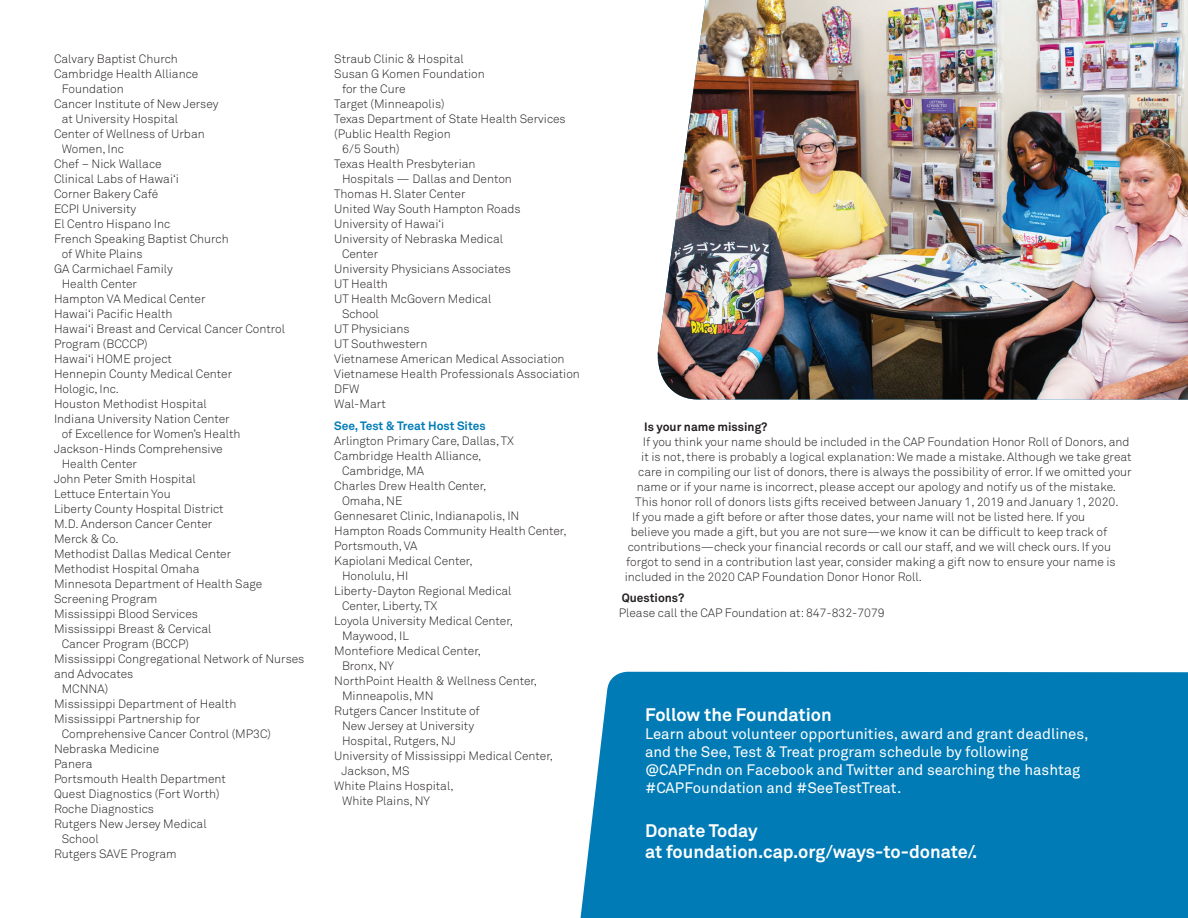
<style>
.page{position:relative;width:1188px;height:918px;background:#fff}
.page>*{position:absolute;margin:0;border:0;box-sizing:border-box;transform-origin:0 0}
.t1{font:700 18px/21.6px "Akkurat Std";color:#fff}
.t2{font:15px/18px "Akkurat Std";color:#fff}
.t3{font:300 12px "Akkurat Std";color:#231f20}
.t4{font:700 12px "Akkurat Std";color:#231f20}
.t5{font:700 12px "Akkurat Std";color:#007bb6}
</style>
<div class="page">
<div style="left:580px;top:672px;width:608px;height:246px;background:#007bb6"></div>
<img style="left:657px;top:0;width:531px;height:400px">
<p class="t3" style="left:54px;top:52px;width:125px">Calvary Baptist Church</p>
<p class="t3" style="left:54px;top:67px;width:146px">Cambridge Health Alliance</p>
<p class="t3" style="left:62px;top:82px;width:64px">Foundation</p>
<p class="t3" style="left:54px;top:97px;width:166px">Cancer Institute of New Jersey</p>
<p class="t3" style="left:62px;top:112px;width:118px">at University Hospital</p>
<p class="t3" style="left:54px;top:127px;width:152px">Center of Wellness of Urban</p>
<p class="t3" style="left:62px;top:142px;width:64px">Women, Inc</p>
<p class="t3" style="left:54px;top:157px;width:109px">Chef – Nick Wallace</p>
<p class="t3" style="left:54px;top:172px;width:127px">Clinical Labs of Hawai‘i</p>
<p class="t3" style="left:54px;top:187px;width:106px">Corner Bakery Café</p>
<p class="t3" style="left:54px;top:202px;width:84px">ECPI University</p>
<p class="t3" style="left:54px;top:217px;width:118px">El Centro Hispano Inc</p>
<p class="t3" style="left:54px;top:232px;width:176px">French Speaking Baptist Church</p>
<p class="t3" style="left:62px;top:247px;width:82px">of White Plains</p>
<p class="t3" style="left:54px;top:262px;width:120px">GA Carmichael Family</p>
<p class="t3" style="left:62px;top:277px;width:77px">Health Center</p>
<p class="t3" style="left:54px;top:292px;width:153px">Hampton VA Medical Center</p>
<p class="t3" style="left:54px;top:307px;width:120px">Hawai‘i Pacific Health</p>
<p class="t3" style="left:54px;top:322px;width:233px">Hawai‘i Breast and Cervical Cancer Control</p>
<p class="t3" style="left:54px;top:337px;width:95px">Program (BCCCP)</p>
<p class="t3" style="left:54px;top:352px;width:119px">Hawai‘i HOME project</p>
<p class="t3" style="left:54px;top:367px;width:180px">Hennepin County Medical Center</p>
<p class="t3" style="left:54px;top:382px;width:66px">Hologic, Inc.</p>
<p class="t3" style="left:54px;top:397px;width:154px">Houston Methodist Hospital</p>
<p class="t3" style="left:54px;top:412px;width:177px">Indiana University Nation Center</p>
<p class="t3" style="left:62px;top:427px;width:180px">of Excellence for Women’s Health</p>
<p class="t3" style="left:54px;top:442px;width:170px">Jackson-Hinds Comprehensive</p>
<p class="t3" style="left:62px;top:457px;width:77px">Health Center</p>
<p class="t3" style="left:54px;top:472px;width:143px">John Peter Smith Hospital</p>
<p class="t3" style="left:54px;top:487px;width:118px">Lettuce Entertain You</p>
<p class="t3" style="left:54px;top:502px;width:171px">Liberty County Hospital District</p>
<p class="t3" style="left:54px;top:517px;width:160px">M.D. Anderson Cancer Center</p>
<p class="t3" style="left:54px;top:532px;width:66px">Merck &amp; Co.</p>
<p class="t3" style="left:54px;top:547px;width:179px">Methodist Dallas Medical Center</p>
<p class="t3" style="left:54px;top:562px;width:147px">Methodist Hospital Omaha</p>
<p class="t3" style="left:54px;top:577px;width:210px">Minnesota Department of Health Sage</p>
<p class="t3" style="left:54px;top:592px;width:105px">Screening Program</p>
<p class="t3" style="left:54px;top:607px;width:146px">Mississippi Blood Services</p>
<p class="t3" style="left:54px;top:622px;width:159px">Mississippi Breast &amp; Cervical</p>
<p class="t3" style="left:62px;top:637px;width:129px">Cancer Program (BCCP)</p>
<p class="t3" style="left:54px;top:652px;width:252px">Mississippi Congregational Network of Nurses</p>
<p class="t3" style="left:54px;top:667px;width:81px">and Advocates</p>
<p class="t3" style="left:62px;top:682px;width:48px">MCNNA)</p>
<p class="t3" style="left:54px;top:697px;width:184px">Mississippi Department of Health</p>
<p class="t3" style="left:54px;top:712px;width:148px">Mississippi Partnership for</p>
<p class="t3" style="left:62px;top:727px;width:211px">Comprehensive Cancer Control (MP3C)</p>
<p class="t3" style="left:54px;top:742px;width:107px">Nebraska Medicine</p>
<p class="t3" style="left:54px;top:757px;width:40px">Panera</p>
<p class="t3" style="left:54px;top:772px;width:174px">Portsmouth Health Department</p>
<p class="t3" style="left:54px;top:787px;width:167px">Quest Diagnostics (Fort Worth)</p>
<p class="t3" style="left:54px;top:802px;width:102px">Roche Diagnostics</p>
<p class="t3" style="left:54px;top:817px;width:154px">Rutgers New Jersey Medical</p>
<p class="t3" style="left:62px;top:832px;width:38px">School</p>
<p class="t3" style="left:54px;top:847px;width:124px">Rutgers SAVE Program</p>
<p class="t3" style="left:334px;top:52px;width:131px">Straub Clinic &amp; Hospital</p>
<p class="t3" style="left:334px;top:67px;width:152px">Susan G Komen Foundation</p>
<p class="t3" style="left:342px;top:82px;width:65px">for the Cure</p>
<p class="t3" style="left:334px;top:97px;width:112px">Target (Minneapolis)</p>
<p class="t3" style="left:334px;top:112px;width:233px">Texas Department of State Health Services</p>
<p class="t3" style="left:334px;top:127px;width:118px">(Public Health Region</p>
<p class="t3" style="left:342px;top:142px;width:59px">6/5 South)</p>
<p class="t3" style="left:334px;top:157px;width:143px">Texas Health Presbyterian</p>
<p class="t3" style="left:342px;top:172px;width:171px">Hospitals — Dallas and Denton</p>
<p class="t3" style="left:334px;top:187px;width:133px">Thomas H. Slater Center</p>
<p class="t3" style="left:334px;top:202px;width:188px">United Way South Hampton Roads</p>
<p class="t3" style="left:334px;top:217px;width:112px">University of Hawai‘i</p>
<p class="t3" style="left:334px;top:232px;width:170px">University of Nebraska Medical</p>
<p class="t3" style="left:342px;top:247px;width:38px">Center</p>
<p class="t3" style="left:334px;top:262px;width:178px">University Physicians Associates</p>
<p class="t3" style="left:334px;top:277px;width:55px">UT Health</p>
<p class="t3" style="left:334px;top:292px;width:159px">UT Health McGovern Medical</p>
<p class="t3" style="left:342px;top:307px;width:38px">School</p>
<p class="t3" style="left:334px;top:322px;width:77px">UT Physicians</p>
<p class="t3" style="left:334px;top:337px;width:95px">UT Southwestern</p>
<p class="t3" style="left:334px;top:352px;width:232px">Vietnamese American Medical Association</p>
<p class="t3" style="left:334px;top:367px;width:247px">Vietnamese Health Professionals Association</p>
<p class="t3" style="left:334px;top:382px;width:27px">DFW</p>
<p class="t3" style="left:334px;top:397px;width:53px">Wal-Mart</p>
<p class="t5" style="left:334px;top:419px;width:153px">See, Test &amp; Treat Host Sites</p>
<p class="t3" style="left:334px;top:434px;width:181px">Arlington Primary Care, Dallas, TX</p>
<p class="t3" style="left:334px;top:449px;width:149px">Cambridge Health Alliance,</p>
<p class="t3" style="left:342px;top:464px;width:84px">Cambridge, MA</p>
<p class="t3" style="left:334px;top:479px;width:154px">Charles Drew Health Center,</p>
<p class="t3" style="left:342px;top:494px;width:62px">Omaha, NE</p>
<p class="t3" style="left:334px;top:509px;width:187px">Gennesaret Clinic, Indianapolis, IN</p>
<p class="t3" style="left:334px;top:524px;width:234px">Hampton Roads Community Health Center,</p>
<p class="t3" style="left:334px;top:539px;width:85px">Portsmouth, VA</p>
<p class="t3" style="left:334px;top:554px;width:140px">Kapiolani Medical Center,</p>
<p class="t3" style="left:342px;top:569px;width:68px">Honolulu, HI</p>
<p class="t3" style="left:334px;top:584px;width:179px">Liberty-Dayton Regional Medical</p>
<p class="t3" style="left:342px;top:599px;width:97px">Center, Liberty, TX</p>
<p class="t3" style="left:334px;top:614px;width:180px">Loyola University Medical Center,</p>
<p class="t3" style="left:342px;top:629px;width:68px">Maywood, IL</p>
<p class="t3" style="left:334px;top:644px;width:148px">Montefiore Medical Center,</p>
<p class="t3" style="left:342px;top:659px;width:54px">Bronx, NY</p>
<p class="t3" style="left:334px;top:674px;width:204px">NorthPoint Health &amp; Wellness Center,</p>
<p class="t3" style="left:342px;top:689px;width:93px">Minneapolis, MN</p>
<p class="t3" style="left:334px;top:704px;width:147px">Rutgers Cancer Institute of</p>
<p class="t3" style="left:342px;top:719px;width:134px">New Jersey at University</p>
<p class="t3" style="left:342px;top:734px;width:116px">Hospital, Rutgers, NJ</p>
<p class="t3" style="left:334px;top:749px;width:220px">University of Mississippi Medical Center,</p>
<p class="t3" style="left:342px;top:764px;width:70px">Jackson, MS</p>
<p class="t3" style="left:334px;top:779px;width:121px">White Plains Hospital,</p>
<p class="t3" style="left:342px;top:794px;width:90px">White Plains, NY</p>
<p class="t4" style="left:644px;top:419px;width:125px">Is your name missing?</p>
<p class="t3" style="left:643px;top:434px;width:488px">If you think your name should be included in the CAP Foundation Honor Roll of Donors, and</p>
<p class="t3" style="left:641px;top:449px;width:492px">it is not, there is probably a logical explanation: We made a mistake. Although we take great</p>
<p class="t3" style="left:638px;top:464px;width:495px">care in compiling our list of donors, there is always the possibility of error. If we omitted your</p>
<p class="t3" style="left:637px;top:479px;width:481px">name or if your name is incorrect, please accept our apology and notify us of the mistake.</p>
<p class="t3" style="left:635px;top:494px;width:485px">This honor roll of donors lists gifts received between January 1, 2019 and January 1, 2020.</p>
<p class="t3" style="left:632px;top:509px;width:454px">If you made a gift before or after those dates, your name will not be listed here. If you</p>
<p class="t3" style="left:631px;top:524px;width:478px">believe you made a gift, but you are not sure—we know it can be difficult to keep track of</p>
<p class="t3" style="left:628px;top:539px;width:485px">contributions—check your financial records or call our staff, and we will check ours. If you</p>
<p class="t3" style="left:626px;top:554px;width:491px">forgot to send in a contribution last year, consider making a gift now to ensure your name is</p>
<p class="t3" style="left:625px;top:569px;width:299px">included in the 2020 CAP Foundation Donor Honor Roll.</p>
<p class="t4" style="left:622px;top:591px;width:64px">Questions?</p>
<p class="t3" style="left:619px;top:606px;width:268px">Please call the CAP Foundation at: 847-832-7079</p>
<h1 class="t1" style="left:645px;top:704px;width:188px">Follow the Foundation</h1>
<p class="t2" style="left:645px;top:725px;width:445px">Learn about volunteer opportunities, award and grant deadlines, and the See, Test &amp; Treat program schedule by following @CAPFndn on Facebook and Twitter and searching the hashtag #CAPFoundation and #SeeTestTreat.</p>
<h1 class="t1" style="left:645px;top:819px;width:334px">Donate Today<br>at foundation.cap.org/ways-to-donate/.</h1>
</div>
